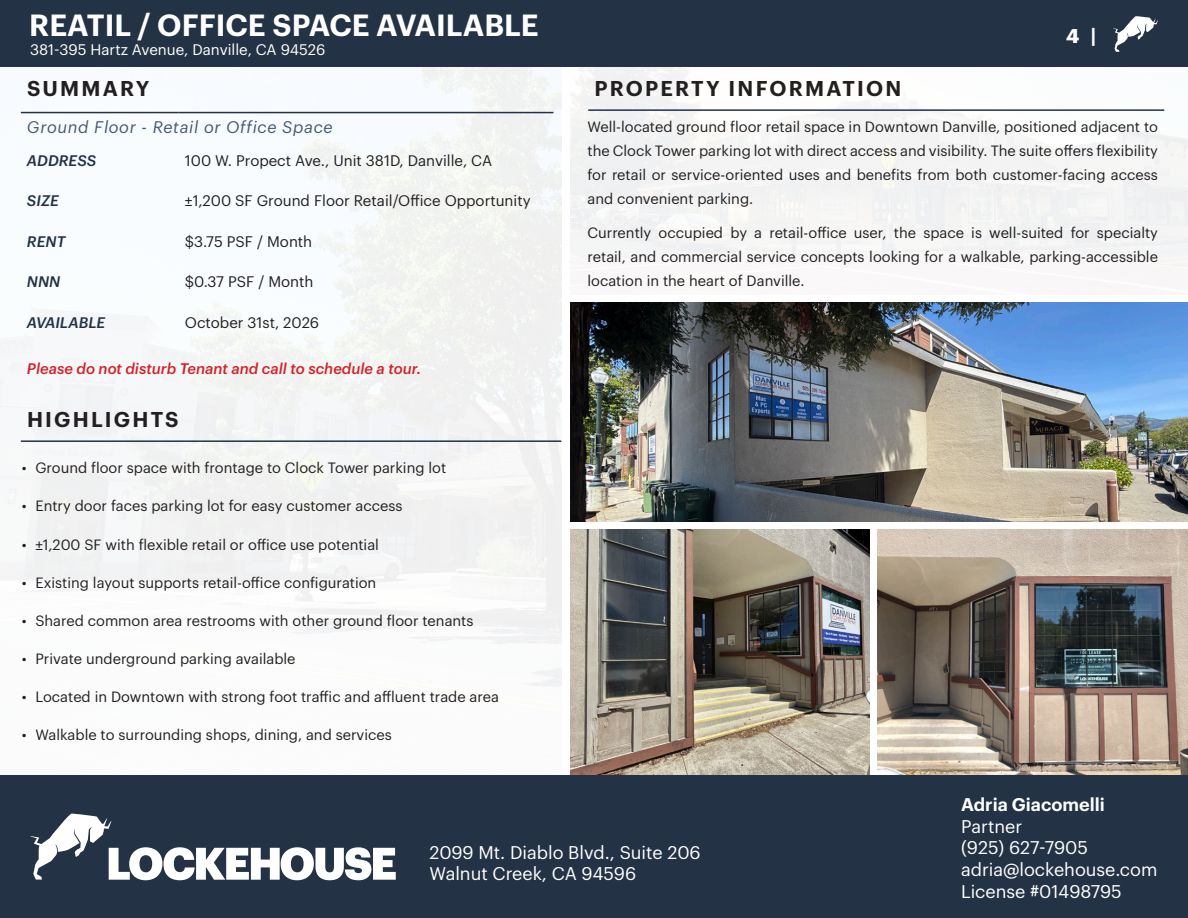
<style>
.page{position:relative;width:1188px;height:918px;background:#fff}
.page>*{position:absolute;margin:0;border:0;box-sizing:border-box;transform-origin:0 0}
.Header_Title{font:600 30px "Graphik";color:#fff}
.t1{font:600 21px "Graphik";letter-spacing:.105em;color:#231f20}
.t2{font:700 19.5px "Graphik";color:#fff}
.t3{font:18px/21.6px "Graphik";color:#fff}
.t4{font:600 18px "Graphik";color:#fff}
.t5{font:italic 16.5px "Graphik";letter-spacing:.04em;color:#465973}
.t6{font:15px "Graphik";color:#231f20}
.t7{font:italic 500 15px "Graphik";color:#d1232a}
.t8{font:15px "Graphik";color:#fff}
.t9{font:italic 500 15px "Graphik";color:#243245}
.t10{font:14.7px/24px "Graphik";color:#231f20;text-align:justify}
</style>
<div class="page">
<img style="left:0;top:67px;width:561px;height:709px">
<hr style="left:588px;top:109px;width:576px;height:2px;background:#243245">
<img style="left:570px;top:303px;width:618px;height:219px">
<img style="left:570px;top:529px;width:299px;height:247px">
<img style="left:878px;top:529px;width:310px;height:247px">
<hr style="left:21px;top:112px;width:158px;height:1px;background:#243245">
<hr style="left:179px;top:112px;width:375px;height:1px;background:#243245">
<hr style="left:21px;top:440px;width:540px;height:2px;background:#243245">
<div style="left:0;top:0;width:1188px;height:67px;background:#243245"></div>
<svg style="left:1113px;top:16px;width:45px;height:36px"></svg>
<div style="left:0;top:776px;width:1188px;height:142px;background:#243245"></div>
<svg style="left:30px;top:813px;width:366px;height:67px"></svg>
<p class="Header_Title" style="left:29px;top:2px;width:511px">REATIL / OFFICE SPACE AVAILABLE</p>
<p class="t8" style="left:30px;top:38px;width:297px">381-395 Hartz Avenue, Danville, CA 94526</p>
<p class="t1" style="left:27px;top:72px;width:124px">SUMMARY</p>
<p class="t5" style="left:27px;top:115px;width:307px">Ground Floor - Retail or Office Space</p>
<p class="t9" style="left:27px;top:149px;width:71px">ADDRESS</p>
<p class="t6" style="left:185px;top:149px;width:309px">100 W. Propect Ave., Unit 381D, Danville, CA</p>
<p class="t9" style="left:27px;top:190px;width:34px">SIZE</p>
<p class="t6" style="left:185px;top:190px;width:347px">±1,200 SF Ground Floor Retail/Office Opportunity</p>
<p class="t9" style="left:27px;top:230px;width:40px">RENT</p>
<p class="t6" style="left:185px;top:230px;width:129px">$3.75 PSF / Month</p>
<p class="t9" style="left:27px;top:271px;width:35px">NNN</p>
<p class="t6" style="left:185px;top:271px;width:130px">$0.37 PSF / Month</p>
<p class="t9" style="left:27px;top:311px;width:80px">AVAILABLE</p>
<p class="t6" style="left:185px;top:311px;width:136px">October 31st, 2026</p>
<p class="t7" style="left:27px;top:357px;width:396px">Please do not disturb Tenant and call to schedule a tour.</p>
<p class="t1" style="left:27px;top:403px;width:153px">HIGHLIGHTS</p>
<p class="t10" style="left:22px;top:455px;width:426px">• Ground floor space with frontage to Clock Tower parking lot</p>
<p class="t10" style="left:22px;top:493px;width:382px">• Entry door faces parking lot for easy customer access</p>
<p class="t10" style="left:22px;top:531px;width:359px">• ±1,200 SF with flexible retail or office use potential</p>
<p class="t10" style="left:22px;top:569px;width:356px">• Existing layout supports retail-office configuration</p>
<p class="t10" style="left:22px;top:607px;width:453px">• Shared common area restrooms with other ground floor tenants</p>
<p class="t10" style="left:22px;top:645px;width:275px">• Private underground parking available</p>
<p class="t10" style="left:22px;top:683px;width:479px">• Located in Downtown with strong foot traffic and affluent trade area</p>
<p class="t10" style="left:22px;top:721px;width:372px">• Walkable to surrounding shops, dining, and services</p>
<h3 class="t2" style="left:1066px;top:21px;width:31px">4 |</h3>
<p class="t1" style="left:594px;top:72px;width:308px">PROPERTY INFORMATION</p>
<p class="t10" style="left:588px;top:113px;width:572px">Well-located ground floor retail space in Downtown Danville, positioned adjacent to the Clock Tower parking lot with direct access and visibility. The suite offers flexibility for retail or service-oriented uses and benefits from both customer-facing access and convenient parking.</p>
<p class="t10" style="left:588px;top:219px;width:572px">Currently occupied by a retail-office user, the space is well-suited for specialty retail, and commercial service concepts looking for a walkable, parking-accessible location in the heart of Danville.</p>
<p class="t3" style="left:430px;top:840px;width:273px">2099 Mt. Diablo Blvd., Suite 206<br>Walnut Creek, CA 94596</p>
<p class="t4" style="left:961px;top:791px;width:145px">Adria Giacomelli</p>
<p class="t3" style="left:961px;top:814px;width:198px">Partner<br>(925) 627-7905 adria@lockehouse.com<br>License #01498795</p>
</div>
